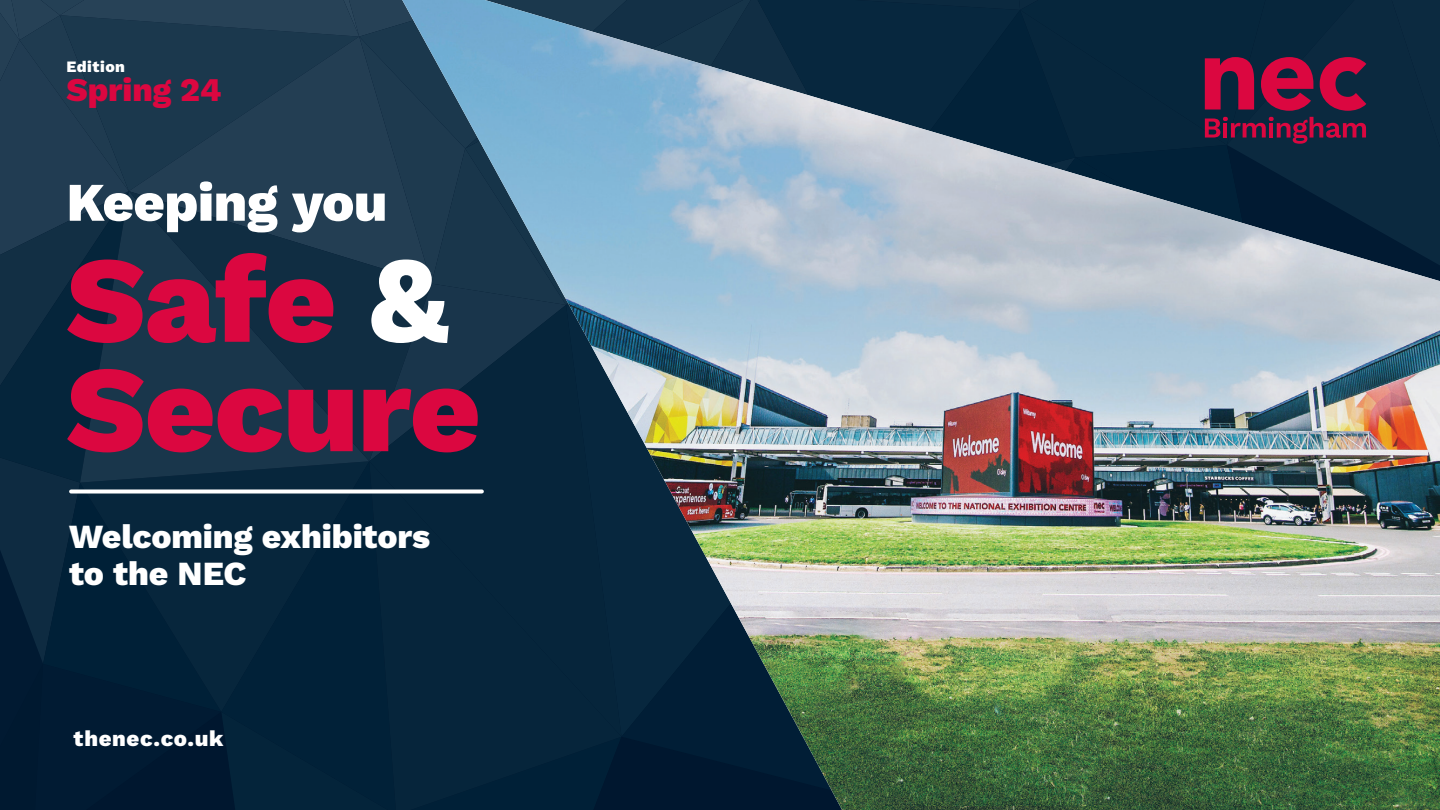
<style>
.page{position:relative;width:1440px;height:810px;background:#fff}
.page>*{position:absolute;margin:0;border:0;box-sizing:border-box;transform-origin:0 0}
.t1{font:800 122.77px/109.4px "Work Sans";letter-spacing:-.01em;color:#db0740}
.t2{font:800 54.38px "Work Sans";letter-spacing:-.015em;color:#fff}
.t3{font:800 33.75px/37.5px "Work Sans";letter-spacing:-.005em;color:#fff}
.t4{font:800 33px "Work Sans";letter-spacing:-.005em;color:#db0740}
.t5{font:800 22.2px "Work Sans";letter-spacing:.03em;color:#fff}
.t6{font:800 15.83px "Work Sans";letter-spacing:.03em;color:#fff}
.s1{color:#fff}
</style>
<div class="page">
<svg style="left:0;top:0;width:400px;height:810px;background:#102d43"></svg>
<div style="left:71px;top:489px;width:411px;height:5px;background:#fff"></div>
<img style="left:402px;top:0;width:1038px;height:810px">
<p class="t6" style="left:66px;top:54px;width:60px">Edition</p>
<p class="t4" style="left:66px;top:65px;width:157px">Spring 24</p>
<p class="t2" style="left:66px;top:161px;width:322px">Keeping you</p>
<p class="t1" style="left:66px;top:240px;width:416px">Safe <span class="s1">&amp;<br></span>Secure</p>
<p class="t3" style="left:69px;top:516px;width:363px">Welcoming exhibitors to the NEC</p>
<p class="t5" style="left:74px;top:721px;width:151px">thenec.co.uk</p>
</div>
